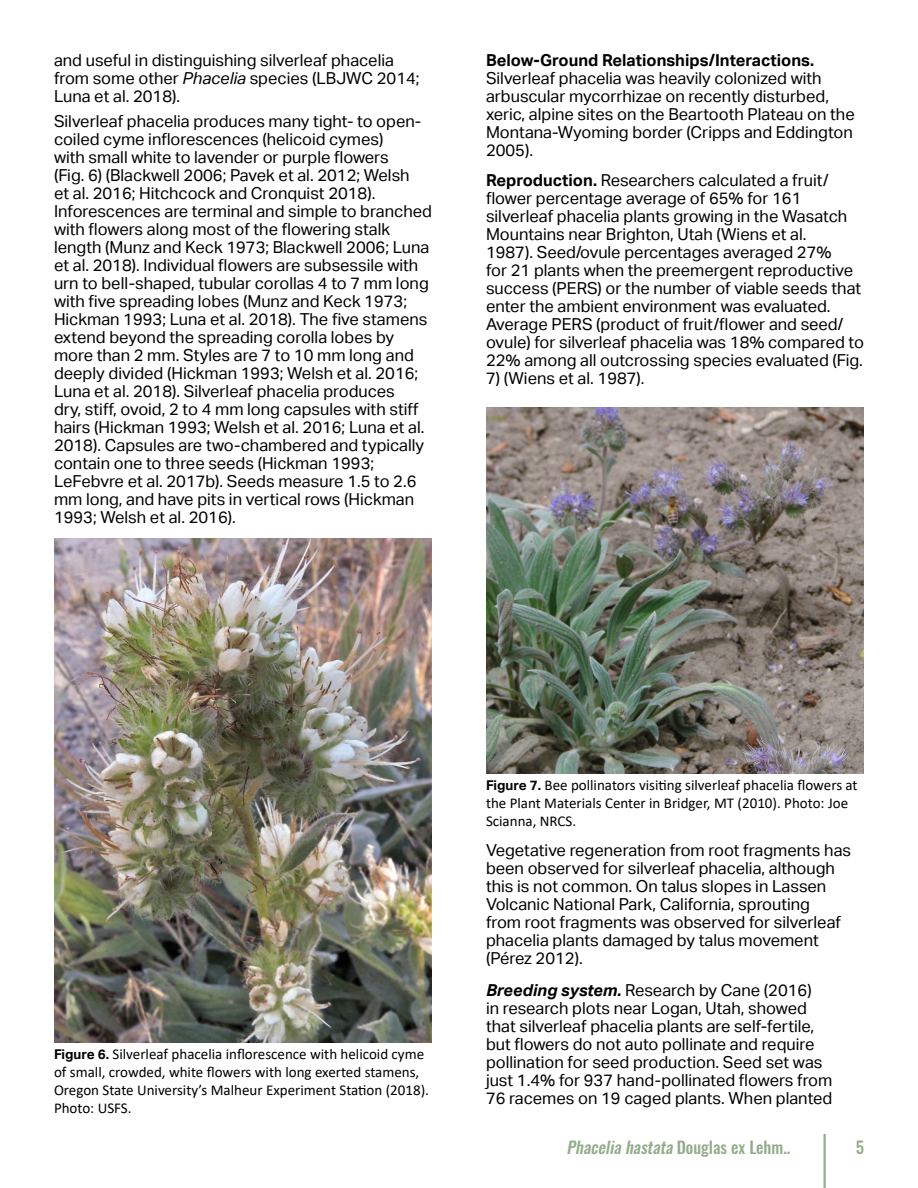
<style>
.page{position:relative;width:918px;height:1188px;background:#fff}
.page>*{position:absolute;margin:0;border:0;box-sizing:border-box;transform-origin:0 0}
.t1{font:16.5px/18px "Aktiv Grotesk";color:#000}
.t2{font:italic 500 16.5px "Oswald";color:#93ad8b}
.t3{font:500 16.5px "Oswald";color:#93ad8b}
.t4{font:15px/18px "Calibri";color:#000}
.s1{font-style:italic}
.s2{font-weight:700}
.s3{font-family:"Aktiv Grotesk";font-weight:700;font-size:13.5px}
.s4{font-weight:700;font-style:italic}
.s5{font-style:normal}
</style>
<div class="page">
<hr style="left:824px;top:1134px;width:2px;height:54px;background:#93ad8b">
<img style="left:54px;top:538px;width:378px;height:504px">
<img style="left:486px;top:407px;width:378px;height:367px">
<p class="t1" style="left:54px;top:51px;width:367px">and useful in distinguishing silverleaf phacelia from some other <span class="s1">Phacelia</span> species (LBJWC 2014;<br>Luna et al. 2018).</p>
<p class="t1" style="left:54px;top:112px;width:380px">Silverleaf phacelia produces many tight- to open&shy;coiled cyme inflorescences (helicoid cymes)<br>with small white to lavender or purple flowers<br>(Fig. 6) (Blackwell 2006; Pavek et al. 2012; Welsh<br>et al. 2016; Hitchcock and Cronquist 2018).<br>Inforescences are terminal and simple to branched with flowers along most of the flowering stalk length (Munz and Keck 1973; Blackwell 2006; Luna et al. 2018). Individual flowers are subsessile with urn to bell-shaped, tubular corollas 4 to 7 mm long with five spreading lobes (Munz and Keck 1973; Hickman 1993; Luna et al. 2018). The five stamens extend beyond the spreading corolla lobes by more than 2 mm. Styles are 7 to 10 mm long and deeply divided (Hickman 1993; Welsh et al. 2016; Luna et al. 2018). Silverleaf phacelia produces<br>dry, stiff, ovoid, 2 to 4 mm long capsules with stiff hairs (Hickman 1993; Welsh et al. 2016; Luna et al.<br>2018). Capsules are two-chambered and typically contain one to three seeds (Hickman 1993; LeFebvre et al. 2017b). Seeds measure 1.5 to 2.6 mm long, and have pits in vertical rows (Hickman 1993; Welsh et al. 2016).</p>
<p class="t1" style="left:486px;top:51px;width:370px"><span class="s2">Below-Ground Relationships/Interactions.<br></span>Silverleaf phacelia was heavily colonized with arbuscular mycorrhizae on recently disturbed, xeric, alpine sites on the Beartooth Plateau on the Montana-Wyoming border (Cripps and Eddington 2005).</p>
<p class="t1" style="left:486px;top:171px;width:380px"><span class="s2">Reproduction.</span> Researchers calculated a fruit/ flower percentage average of 65% for 161 silverleaf phacelia plants growing in the Wasatch Mountains near Brighton, Utah (Wiens et al.<br>1987). Seed/ovule percentages averaged 27%<br>for 21 plants when the preemergent reproductive success (PERS) or the number of viable seeds that enter the ambient environment was evaluated.<br>Average PERS (product of fruit/flower and seed/ ovule) for silverleaf phacelia was 18% compared to 22% among all outcrossing species evaluated (Fig.</p>
<p class="t1" style="left:486px;top:369px;width:160px">7) (Wiens et al. 1987).</p>
<p class="t4" style="left:54px;top:1044px;width:377px"><span class="s3">Figure 6.</span> Silverleaf phacelia inflorescence with helicoid cyme of small, crowded, white flowers with long exerted stamens, Oregon State University’s Malheur Experiment Station (2018).<br>Photo: USFS.</p>
<p class="t4" style="left:486px;top:776px;width:373px"><span class="s3">Figure 7.</span> Bee pollinators visiting silverleaf phacelia flowers at the Plant Materials Center in Bridger, MT (2010). Photo: Joe<br>Scianna, NRCS.</p>
<p class="t1" style="left:486px;top:842px;width:367px">Vegetative regeneration from root fragments has been observed for silverleaf phacelia, although this is not common. On talus slopes in Lassen Volcanic National Park, California, sprouting<br>from root fragments was observed for silverleaf phacelia plants damaged by talus movement (Pérez 2012).</p>
<p class="t1" style="left:486px;top:981px;width:348px"><span class="s4">Breeding system.</span> Research by Cane (2016)<br>in research plots near Logan, Utah, showed that silverleaf phacelia plants are self-fertile, but flowers do not auto pollinate and require pollination for seed production. Seed set was just 1.4% for 937 hand-pollinated flowers from 76 racemes on 19 caged plants. When planted</p>
<p class="t2" style="left:567px;top:1138px;width:225px">Phaceliahastata<span class="s5">D o u g l a s e x L e h m . .</span></p>
<p class="t3" style="left:856px;top:1138px;width:10px">5</p>
</div>
